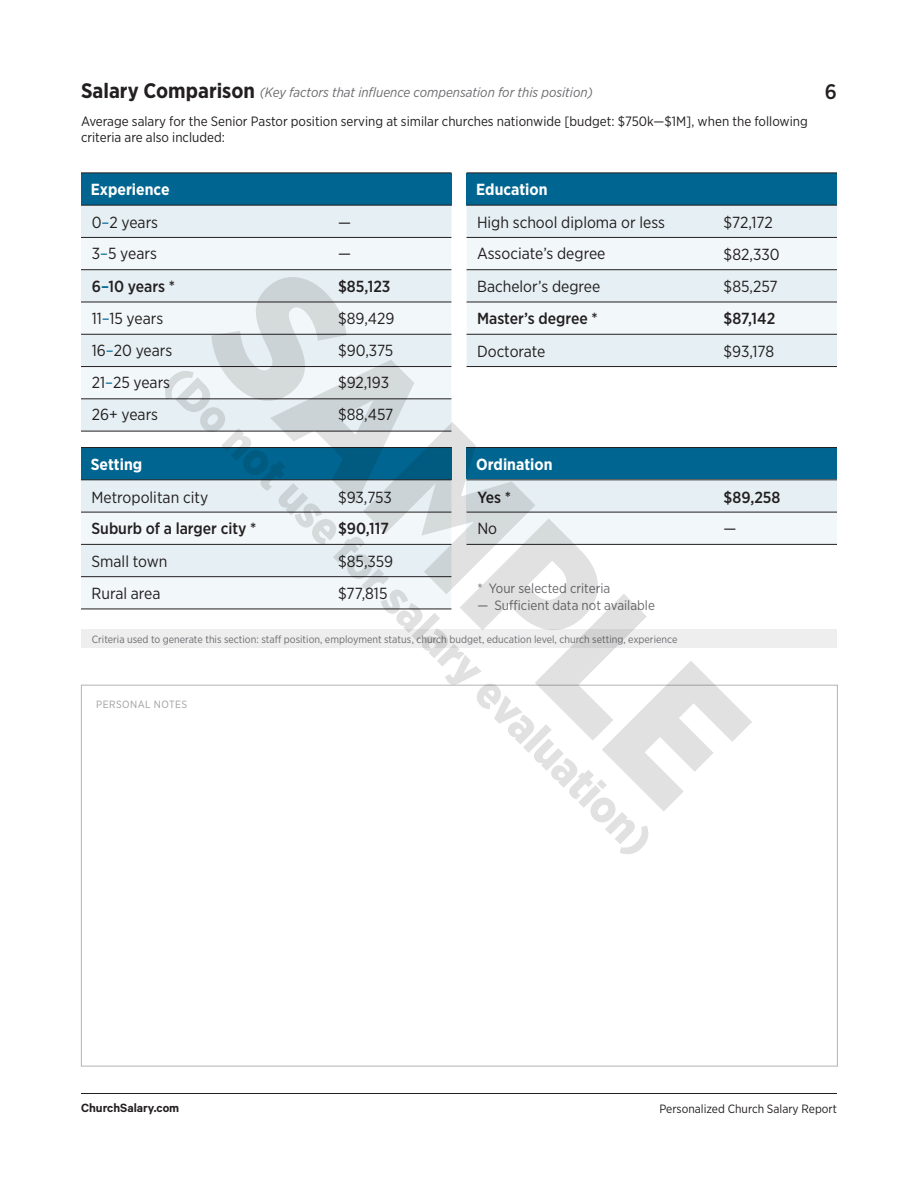
<style>
.page{position:relative;width:918px;height:1188px;background:#fff}
.page>*{position:absolute;margin:0;border:0;box-sizing:border-box;transform-origin:0 0}
.t1{font:500 21px "Gotham Narrow";color:#231f20}
.Main_Body_text{font:16.05px "Gotham Narrow";color:#231f20}
.Main_Body_text-2{font:500 16.05px "Gotham Narrow";color:#231f20}
.t2{font:700 16.05px "Gotham Narrow";color:#fff}
.t3{font:13.5px/16.2px "Gotham Narrow";color:#231f20}
.Heading-1{font:italic 13.5px "Gotham Narrow";color:#6c6d70}
.t4{font:13.5px "Gotham Narrow";color:#6c6d70}
.t5{font:600 13.5px "Calibre";color:#231f20}
.t6{font:12px "Gotham Narrow";color:#231f20}
.t7{font:10.5px "Gotham Narrow";color:#6c6d70}
.t8{font:10.5px "Gotham Narrow";letter-spacing:.04em;color:#9d9fa2}
.s1{font-weight:700;font-style:normal;font-size:21px;color:#231f20}
.s2{color:#006691}
</style>
<div class="page">
<img style="left:81px;top:172px;width:757px;height:922px">
<p class="Heading-1" style="left:81px;top:84px;width:513px"><span class="s1">Salary Comparison</span> (Key factors that influence compensation for this position)</p>
<p class="t1" style="left:825px;top:78px;width:14px">6</p>
<p class="t3" style="left:81px;top:113px;width:728px">Average salary for the Senior Pastor position serving at similar churches nationwide [budget: $750k—$1M], when the following criteria are also included:</p>
<p class="t2" style="left:91px;top:179px;width:80px">Experience</p>
<p class="Main_Body_text" style="left:92px;top:212px;width:68px">0<span class="s2">–</span>2 years</p>
<p class="Main_Body_text" style="left:92px;top:244px;width:67px">3<span class="s2">–</span>5 years</p>
<p class="Main_Body_text-2" style="left:92px;top:276px;width:85px">6<span class="s2">–</span>10 years *</p>
<p class="Main_Body_text" style="left:92px;top:308px;width:73px">11<span class="s2">–</span>15 years</p>
<p class="Main_Body_text" style="left:92px;top:341px;width:82px">16<span class="s2">–</span>20 years</p>
<p class="Main_Body_text" style="left:92px;top:373px;width:80px">21<span class="s2">–</span>25 years</p>
<p class="Main_Body_text" style="left:92px;top:404px;width:68px">26+ years</p>
<p class="t2" style="left:91px;top:454px;width:53px">Setting</p>
<p class="Main_Body_text" style="left:91px;top:487px;width:118px">Metropolitan city</p>
<p class="Main_Body_text-2" style="left:91px;top:518px;width:166px">Suburb of a larger city *</p>
<p class="Main_Body_text" style="left:91px;top:551px;width:77px">Small town</p>
<p class="Main_Body_text" style="left:91px;top:583px;width:71px">Rural area</p>
<p class="Main_Body_text" style="left:338px;top:212px;width:15px">—</p>
<p class="Main_Body_text" style="left:338px;top:244px;width:15px">—</p>
<p class="Main_Body_text-2" style="left:338px;top:276px;width:54px">$85,123</p>
<p class="Main_Body_text" style="left:338px;top:308px;width:58px">$89,429</p>
<p class="Main_Body_text" style="left:338px;top:341px;width:57px">$90,375</p>
<p class="Main_Body_text" style="left:338px;top:373px;width:53px">$92,193</p>
<p class="Main_Body_text" style="left:338px;top:404px;width:57px">$88,457</p>
<p class="Main_Body_text" style="left:338px;top:487px;width:55px">$93,753</p>
<p class="Main_Body_text-2" style="left:338px;top:518px;width:52px">$90,117</p>
<p class="Main_Body_text" style="left:338px;top:551px;width:57px">$85,359</p>
<p class="Main_Body_text" style="left:338px;top:583px;width:51px">$77,815</p>
<p class="t2" style="left:476px;top:179px;width:73px">Education</p>
<p class="Main_Body_text" style="left:477px;top:212px;width:189px">High school diploma or less</p>
<p class="Main_Body_text" style="left:477px;top:244px;width:130px">Associate’s degree</p>
<p class="Main_Body_text" style="left:477px;top:277px;width:125px">Bachelor’s degree</p>
<p class="Main_Body_text-2" style="left:477px;top:308px;width:122px">Master’s degree *</p>
<p class="Main_Body_text" style="left:477px;top:341px;width:70px">Doctorate</p>
<p class="t2" style="left:476px;top:454px;width:78px">Ordination</p>
<p class="Main_Body_text-2" style="left:477px;top:487px;width:35px">Yes *</p>
<p class="Main_Body_text" style="left:477px;top:518px;width:21px">No</p>
<p class="t4" style="left:477px;top:580px;width:135px">* Your selected criteria</p>
<p class="t4" style="left:477px;top:596px;width:179px">— Sufficient data not available</p>
<p class="t7" style="left:92px;top:632px;width:587px">Criteria used to generate this section: staff position, employment status, church budget, education level, church setting, experience</p>
<p class="t8" style="left:96px;top:697px;width:92px">PERSONAL NOTES</p>
<p class="Main_Body_text" style="left:724px;top:212px;width:51px">$72,172</p>
<p class="Main_Body_text" style="left:724px;top:244px;width:58px">$82,330</p>
<p class="Main_Body_text" style="left:724px;top:277px;width:56px">$85,257</p>
<p class="Main_Body_text-2" style="left:724px;top:308px;width:53px">$87,142</p>
<p class="Main_Body_text" style="left:724px;top:341px;width:52px">$93,178</p>
<p class="Main_Body_text-2" style="left:724px;top:487px;width:58px">$89,258</p>
<p class="Main_Body_text" style="left:724px;top:518px;width:15px">—</p>
<p class="t5" style="left:81px;top:1100px;width:100px">ChurchSalary.com</p>
<p class="t6" style="left:659px;top:1101px;width:179px">Personalized Church Salary Report</p>
</div>
